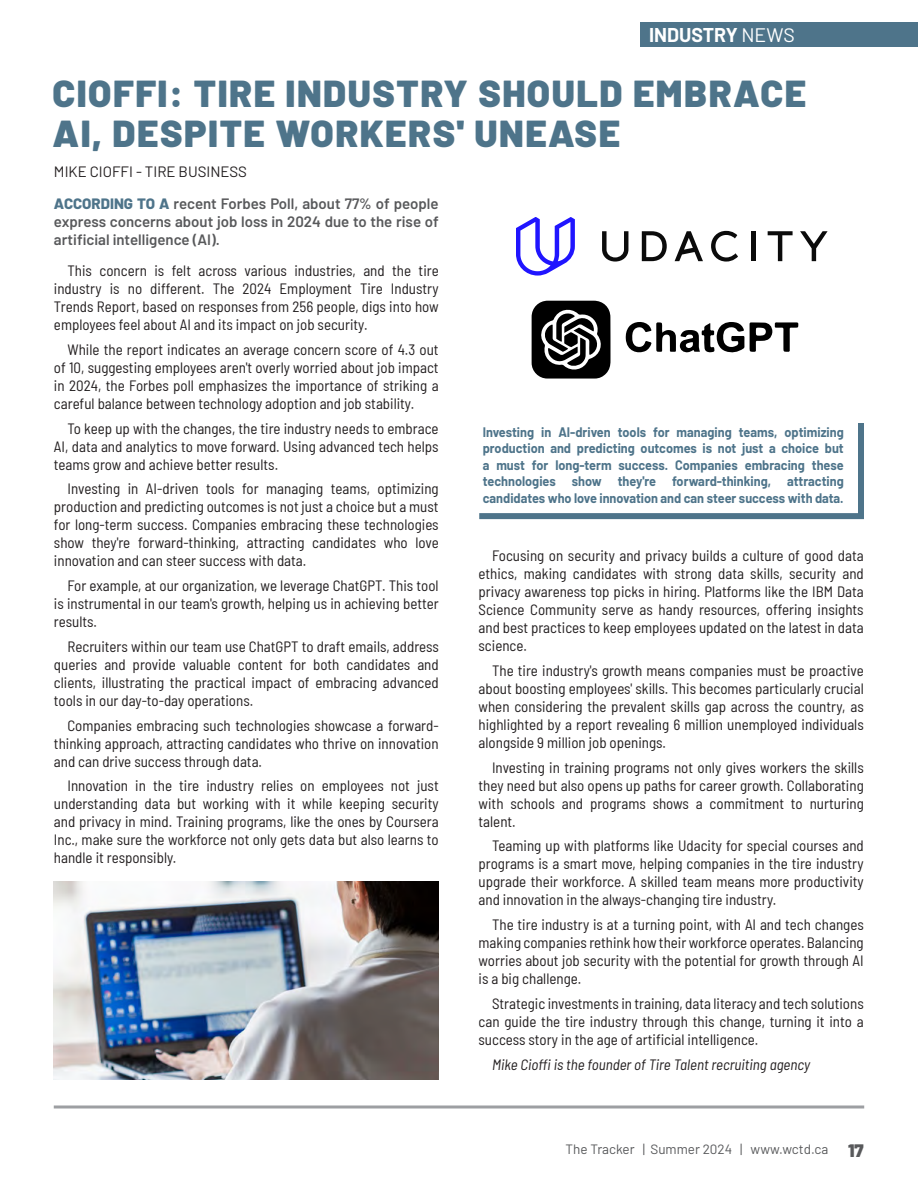
<style>
.page{position:relative;width:918px;height:1188px;background:#fff}
.page>*{position:absolute;margin:0;border:0;box-sizing:border-box;transform-origin:0 0}
.t1{font:900 37.5px/40.5px "Barlow";letter-spacing:.04em;color:#4e748a}
.t2{font:700 19.5px "Barlow";color:#fff}
.t3{font:semi-condensed 15px/18px "Barlow";color:#231f20;text-align:justify}
.t4{font:600 15px/31.5px "Barlow";color:#58595b}
.t5{font:italic semi-condensed 15px "Barlow";color:#231f20}
.t6{font:700 13.5px/16.5px "Barlow";color:#4e748a;text-align:justify;scale:.94 1}
.t7{font:13.5px "Barlow";color:#58595b}
.s1{font-weight:400}
.s2{font-weight:400;color:#231f20}
.s3{font-weight:800;color:#4e748a}
.s4{font-weight:900;font-size:18px}
</style>
<div class="page">
<hr style="left:54px;top:1106px;width:810px;height:2px;background:#9d9fa2">
<div style="left:640px;top:22px;width:278px;height:25px;background:#4e748a"></div>
<svg style="left:479px;top:423px;width:385px;height:97px"></svg>
<svg style="left:516px;top:217px;width:59px;height:59px"></svg>
<svg style="left:602px;top:231px;width:26px;height:31px"></svg>
<svg style="left:642px;top:231px;width:25px;height:30px"></svg>
<svg style="left:800px;top:231px;width:28px;height:30px"></svg>
<svg style="left:768px;top:231px;width:25px;height:30px"></svg>
<div style="left:751px;top:231px;width:5px;height:30px;background:#0b0b0b"></div>
<svg style="left:711px;top:231px;width:27px;height:31px"></svg>
<svg style="left:675px;top:231px;width:28px;height:30px"></svg>
<svg style="left:532px;top:301px;width:266px;height:78px"></svg>
<img style="left:54px;top:881px;width:385px;height:199px">
<h2 class="t2" style="left:649px;top:21px;width:147px">INDUSTRY <span class="s1">NEWS</span></h2>
<h1 class="t1" style="left:52px;top:70px;width:755px">CIOFFI: TIRE INDUSTRY SHOULD EMBRACE<br>AI, DESPITE WORKERS' UNEASE</h1>
<p class="t4" style="left:54px;top:155px;width:386px"><span class="s2">MIKE CIOFFI - TIRE BUSINESS<br></span><span class="s3">ACCORDING TO A</span> recent Forbes Poll, about 77% of people</p>
<p class="t4" style="left:54px;top:211px;width:386px;line-height:18px">express concerns about job loss in 2024 due to the rise of artificial intelligence (AI).</p>
<p class="t3" style="left:54px;top:260px;width:386px;text-indent:14px">This concern is felt across various industries, and the tire industry is no different. The 2024 Employment Tire Industry Trends Report, based on responses from 256 people, digs into how employees feel about AI and its impact on job security.</p>
<p class="t3" style="left:54px;top:339px;width:386px;text-indent:14px">While the report indicates an average concern score of 4.3 out of 10, suggesting employees aren't overly worried about job impact in 2024, the Forbes poll emphasizes the importance of striking a careful balance between technology adoption and job stability.</p>
<p class="t3" style="left:54px;top:418px;width:386px;text-indent:14px">To keep up with the changes, the tire industry needs to embrace AI, data and analytics to move forward. Using advanced tech helps teams grow and achieve better results.</p>
<p class="t3" style="left:54px;top:479px;width:386px;text-indent:14px">Investing in AI-driven tools for managing teams, optimizing production and predicting outcomes is not just a choice but a must for long-term success. Companies embracing these technologies show they're forward-thinking, attracting candidates who love innovation and can steer success with data.</p>
<p class="t3" style="left:54px;top:575px;width:386px;text-indent:14px">For example, at our organization, we leverage ChatGPT. This tool is instrumental in our team's growth, helping us in achieving better results.</p>
<p class="t3" style="left:54px;top:636px;width:386px;text-indent:14px">Recruiters within our team use ChatGPT to draft emails, address queries and provide valuable content for both candidates and clients, illustrating the practical impact of embracing advanced tools in our day-to-day operations.</p>
<p class="t3" style="left:54px;top:715px;width:386px;text-indent:14px">Companies embracing such technologies showcase a forward&shy;thinking approach, attracting candidates who thrive on innovation and can drive success through data.</p>
<p class="t3" style="left:54px;top:776px;width:386px;text-indent:14px">Innovation in the tire industry relies on employees not just understanding data but working with it while keeping security and privacy in mind. Training programs, like the ones by Coursera Inc., make sure the workforce not only gets data but also learns to handle it responsibly.</p>
<p class="t6" style="left:483px;top:423px;width:386px">Investing in AI-driven tools for managing teams, optimizing production and predicting outcomes is not just a choice but a must for long-term success. Companies embracing these technologies show they're forward-thinking, attracting candidates who love innovation and can steer success with data.</p>
<p class="t3" style="left:479px;top:546px;width:387px;text-indent:14px">Focusing on security and privacy builds a culture of good data ethics, making candidates with strong data skills, security and privacy awareness top picks in hiring. Platforms like the IBM Data Science Community serve as handy resources, offering insights and best practices to keep employees updated on the latest in data science.</p>
<p class="t3" style="left:479px;top:660px;width:387px;text-indent:14px">The tire industry's growth means companies must be proactive about boosting employees' skills. This becomes particularly crucial when considering the prevalent skills gap across the country, as highlighted by a report revealing 6 million unemployed individuals alongside 9 million job openings.</p>
<p class="t3" style="left:479px;top:757px;width:387px;text-indent:14px">Investing in training programs not only gives workers the skills they need but also opens up paths for career growth. Collaborating with schools and programs shows a commitment to nurturing talent.</p>
<p class="t3" style="left:479px;top:836px;width:387px;text-indent:14px">Teaming up with platforms like Udacity for special courses and programs is a smart move, helping companies in the tire industry upgrade their workforce. A skilled team means more productivity and innovation in the always-changing tire industry.</p>
<p class="t3" style="left:479px;top:915px;width:387px;text-indent:14px">The tire industry is at a turning point, with AI and tech changes making companies rethink how their workforce operates. Balancing worries about job security with the potential for growth through AI is a big challenge.</p>
<p class="t3" style="left:479px;top:993px;width:387px;text-indent:14px">Strategic investments in training, data literacy and tech solutions can guide the tire industry through this change, turning it into a success story in the age of artificial intelligence.</p>
<p class="t5" style="left:492px;top:1053px;width:319px">Mike Cioffi is the founder of Tire Talent recruiting agency</p>
<p class="t7" style="left:566px;top:1140px;width:300px">The Tracker | Summer 2024 | www.wctd.ca <span class="s4">17</span></p>
</div>
